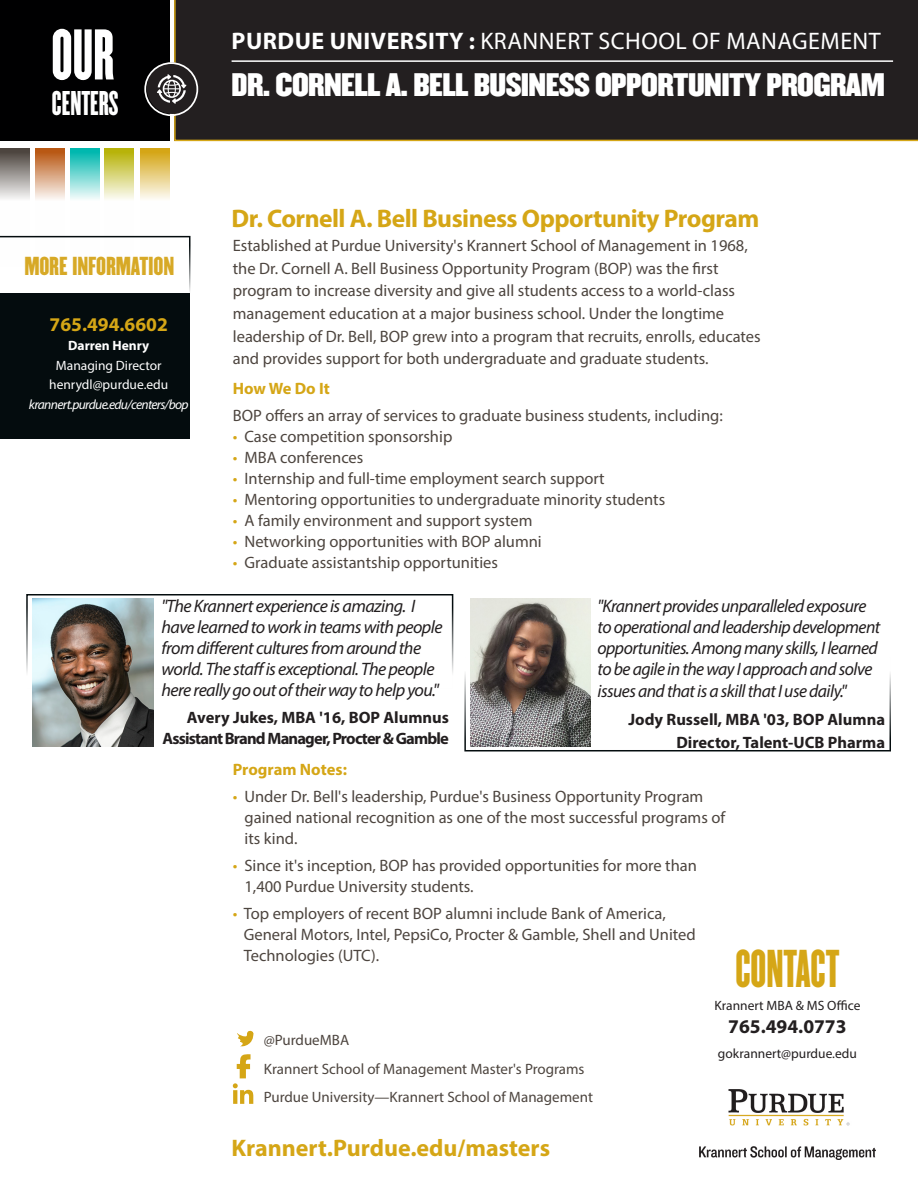
<style>
.page{position:relative;width:918px;height:1188px;background:#fff}
.page>*{position:absolute;margin:0;border:0;box-sizing:border-box;transform-origin:0 0}
.t1{font:62.55px "Champion Featherweight";color:#fff}
.t2{font:46.5px "Champion Featherweight";color:#d5a616}
.t3{font:30px "Champion Featherweight";color:#fff}
.t4{font:28.5px "Champion Middleweight";letter-spacing:-.02em;color:#fff}
.t5{font:700 25.5px "Myriad Pro";letter-spacing:-.02em;color:#d5a616}
.t6{font:24px "Myriad Pro";letter-spacing:.02em;color:#fff}
.t7{font:700 24px "Myriad Pro";color:#d5a616}
.t8{font:22.8px "Champion Liteweight";letter-spacing:-.01em;color:#d7a926}
.t9{font:700 19.5px "Myriad Pro";color:#231f20}
.t10{font:700 19.5px "Myriad Pro";color:#d5a616}
.t11{font:italic 18px/21px "Myriad Pro";letter-spacing:-.03em;color:#231f20}
.t12{font:16.5px/22.5px "Myriad Pro";color:#4d453f}
.t13{font:700 16.5px/21px "Myriad Pro";letter-spacing:-.05em;color:#231f20;text-align:right}
.t14{font:700 16.5px/22.5px "Myriad Pro";color:#231f20;text-align:right}
.t15{font:700 16.5px "Myriad Pro";letter-spacing:-.005em;color:#d5a616}
.t16{font:15px/28.2px "Myriad Pro";color:#4d453f}
.t17{font:13.5px/19.5px "Myriad Pro";color:#fff;text-align:center}
.t18{font:13.5px "Myriad Pro";color:#231f20}
.s1{font-weight:700}
.s2{color:#d5a616}
.s3{font-style:italic}
</style>
<div class="page">
<div style="left:0;top:0;width:169px;height:140px;background:#000001"></div>
<div style="left:174px;top:0;width:744px;height:141px;background:#231f20"></div>
<svg style="left:35px;top:148px;width:30px;height:88px"></svg>
<svg style="left:0;top:148px;width:30px;height:88px"></svg>
<svg style="left:70px;top:148px;width:29px;height:88px"></svg>
<svg style="left:104px;top:148px;width:30px;height:88px"></svg>
<svg style="left:140px;top:148px;width:29px;height:88px"></svg>
<hr style="left:232px;top:60px;width:661px;height:2px;background:#fff">
<img style="left:33px;top:599px;width:120px;height:147px">
<img style="left:470px;top:599px;width:121px;height:147px">
<div style="left:26px;top:594px;width:427px;height:95px;border:2px solid #040c0e"></div>
<div style="left:464px;top:656px;width:427px;height:95px;border:2px solid #040c0e"></div>
<svg style="left:144px;top:62px;width:54px;height:54px"></svg>
<svg style="left:232px;top:1030px;width:22px;height:74px"></svg>
<div style="left:0;top:293px;width:190px;height:145px;background:#040c0e"></div>
<img style="left:699px;top:1090px;width:176px;height:70px">
<svg style="left:0;top:236px;width:190px;height:56px"></svg>
<h1 class="t1" style="left:51px;top:10px;width:64px">OUR</h1>
<h1 class="t3" style="left:52px;top:82px;width:68px">CENTERS</h1>
<h2 class="t6" style="left:232px;top:26px;width:651px"><span class="s1">PURDUE UNIVERSITY :</span> KRANNERT SCHOOL OF MANAGEMENT</h2>
<h2 class="t4" style="left:232px;top:62px;width:655px">DR. CORNELL A. BELL BUSINESS OPPORTUNITY PROGRAM</h2>
<h3 class="t5" style="left:232px;top:202px;width:529px">Dr. Cornell A. Bell Business Opportunity Program</h3>
<p class="t12" style="left:233px;top:234px;width:529px">Established at Purdue University's Krannert School of Management in 1968, the Dr. Cornell A. Bell Business Opportunity Program (BOP) was the first program to increase diversity and give all students access to a world-class management education at a major business school. Under the longtime leadership of Dr. Bell, BOP grew into a program that recruits, enrolls, educates and provides support for both undergraduate and graduate students.</p>
<h4 class="t15" style="left:233px;top:378px;width:99px">How We Do It</h4>
<p class="t12" style="left:233px;top:404px;width:491px">BOP offers an array of services to graduate business students, including:</p>
<p class="t12" style="left:233px;top:425px;width:221px"><span class="s2">•</span> Case competition sponsorship</p>
<p class="t12" style="left:233px;top:446px;width:132px"><span class="s2">•</span> MBA conferences</p>
<p class="t12" style="left:233px;top:467px;width:373px"><span class="s2">•</span> Internship and full-time employment search support</p>
<p class="t12" style="left:233px;top:488px;width:434px"><span class="s2">•</span> Mentoring opportunities to undergraduate minority students</p>
<p class="t12" style="left:233px;top:509px;width:301px"><span class="s2">•</span> A family environment and support system</p>
<p class="t12" style="left:233px;top:530px;width:310px"><span class="s2">•</span> Networking opportunities with BOP alumni</p>
<p class="t12" style="left:233px;top:551px;width:267px"><span class="s2">•</span> Graduate assistantship opportunities</p>
<p class="t11" style="left:162px;top:595px;width:282px">"The Krannert experience is amazing. I have learned to work in teams with people from different cultures from around the world. The staff is exceptional. The people here really go out of their way to help you."</p>
<p class="t13" style="left:163px;top:707px;width:288px">Avery Jukes, MBA '16, BOP Alumnus<br>Assistant Brand Manager, Procter &amp; Gamble</p>
<h6 class="t8" style="left:24px;top:247px;width:151px">MORE INFORMATION</h6>
<p class="t10" style="left:50px;top:311px;width:120px">765.494.6602</p>
<p class="t17" style="left:29px;top:336px;width:161px"><span class="s1">Darren Henry<br></span>Managing Director henrydl@purdue.edu <span class="s3">krannert.purdue.edu/centers/bop</span></p>
<p class="t11" style="left:598px;top:595px;width:284px">"Krannert provides unparalleled exposure to operational and leadership development opportunities. Among many skills, I learned to be agile in the way I approach and solve issues and that is a skill that I use daily."</p>
<p class="t14" style="left:628px;top:708px;width:258px">Jody Russell, MBA '03, BOP Alumna<br>Director, Talent-UCB Pharma</p>
<h6 class="t15" style="left:233px;top:759px;width:116px">Program Notes:</h6>
<p class="t12" style="left:244px;top:786px;width:482px;line-height:21px;text-indent:-12px"><span class="s2">•</span> Under Dr. Bell's leadership, Purdue's Business Opportunity Program gained national recognition as one of the most successful programs of its kind.</p>
<p class="t12" style="left:244px;top:855px;width:454px;line-height:21px;text-indent:-12px"><span class="s2">•</span> Since it's inception, BOP has provided opportunities for more than<br>1,400 Purdue University students.</p>
<p class="t12" style="left:244px;top:903px;width:454px;line-height:21px;text-indent:-11px"><span class="s2">•</span> Top employers of recent BOP alumni include Bank of America,<br>General Motors, Intel, PepsiCo, Procter &amp; Gamble, Shell and United<br>Technologies (UTC).</p>
<p class="t2" style="left:735px;top:936px;width:105px">CONTACT</p>
<p class="t9" style="left:728px;top:1014px;width:120px">765.494.0773</p>
<p class="t18" style="left:718px;top:1046px;width:140px">gokrannert@purdue.edu</p>
<p class="t18" style="left:714px;top:998px;width:148px">Krannert MBA &amp; MS Office</p>
<p class="t16" style="left:264px;top:1026px;width:331px">@PurdueMBA<br>Krannert School of Management Master's Programs<br>Purdue University—Krannert School of Management</p>
<p class="t7" style="left:232px;top:1133px;width:320px">Krannert.Purdue.edu/masters</p>
</div>
